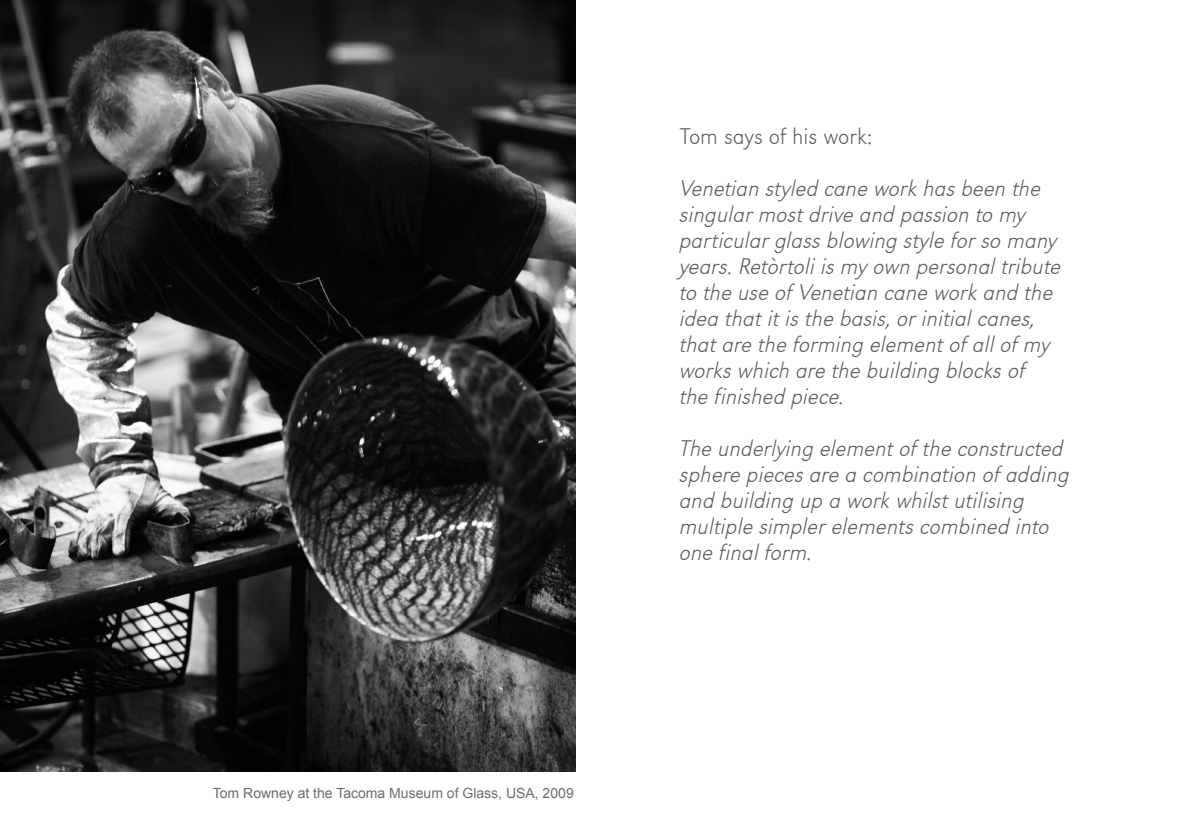
<style>
.page{position:relative;width:1191px;height:840px;background:#fff}
.page>*{position:absolute;margin:0;border:0;box-sizing:border-box;transform-origin:0 0}
.t1{font:23.4px "URW Grotesk T Extr Ligh Obli";color:#57585a}
.t2{font:23.4px "URW Grotesk T Extr Ligh";color:#57585a}
.t3{font:14px "Arial";color:#6c6d70}
</style>
<div class="page">
<img style="left:0;top:0;width:575px;height:771px">
<p class="t3" style="left:213px;top:783px;width:362px">Tom Rowney at the Tacoma Museum of Glass, USA, 2009</p>
<p class="t2" style="left:680px;top:122px;width:193px">Tom says of his work:</p>
<p class="t1" style="left:680px;top:174px;width:363px">Venetian styled cane work has been the</p>
<p class="t1" style="left:680px;top:200px;width:348px">singular most drive and passion to my</p>
<p class="t1" style="left:680px;top:226px;width:379px">particular glass blowing style for so many</p>
<p class="t1" style="left:680px;top:252px;width:383px">years. Retòrtoli is my own personal tribute</p>
<p class="t1" style="left:680px;top:278px;width:375px">to the use of Venetian cane work and the</p>
<p class="t1" style="left:680px;top:304px;width:357px">idea that it is the basis, or initial canes,</p>
<p class="t1" style="left:680px;top:330px;width:372px">that are the forming element of all of my</p>
<p class="t1" style="left:680px;top:356px;width:347px">works which are the building blocks of</p>
<p class="t1" style="left:680px;top:382px;width:166px">the finished piece.</p>
<p class="t1" style="left:680px;top:434px;width:385px">The underlying element of the constructed</p>
<p class="t1" style="left:680px;top:460px;width:392px">sphere pieces are a combination of adding</p>
<p class="t1" style="left:680px;top:486px;width:346px">and building up a work whilst utilising</p>
<p class="t1" style="left:680px;top:512px;width:371px">multiple simpler elements combined into</p>
<p class="t1" style="left:680px;top:538px;width:134px">one final form.</p>
</div>
